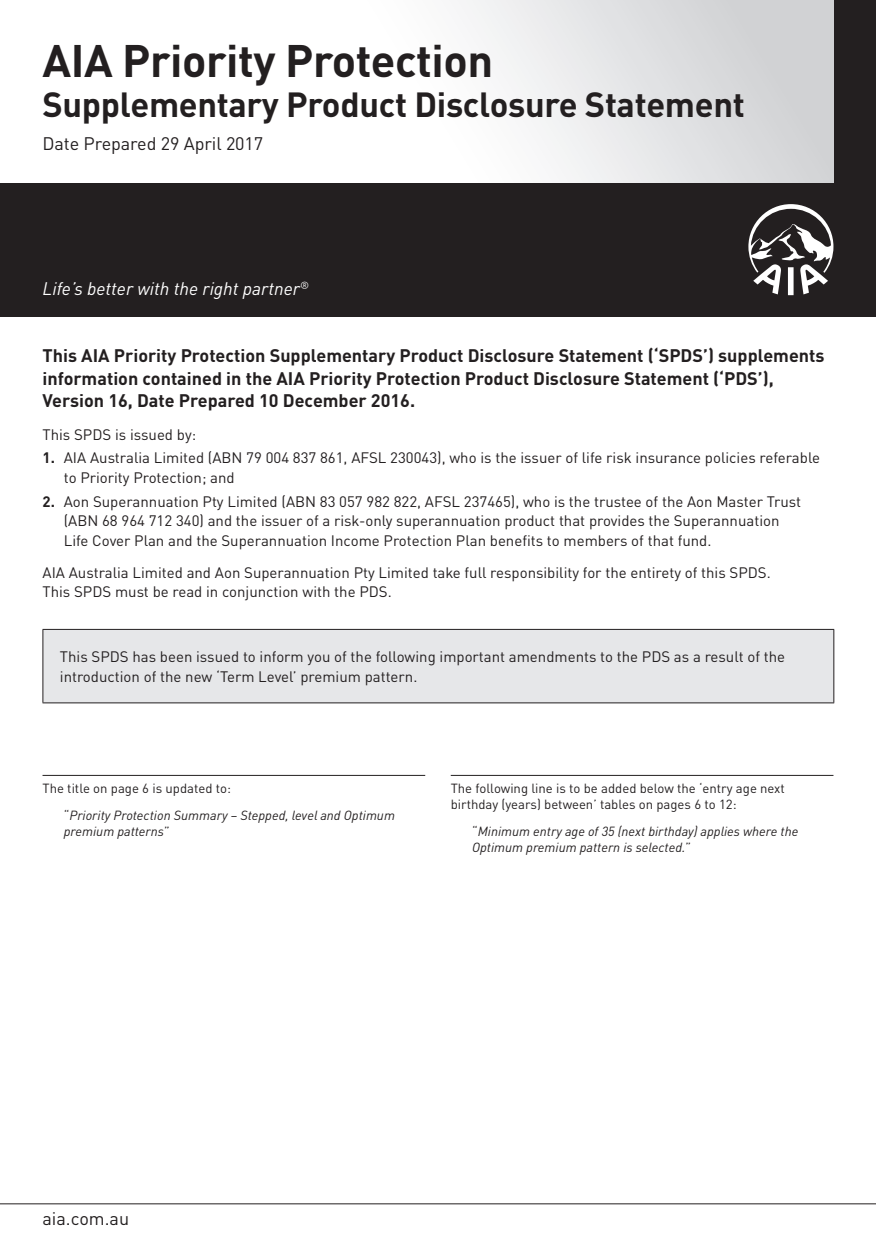
<style>
.page{position:relative;width:876px;height:1246px;background:#fff}
.page>*{position:absolute;margin:0;border:0;box-sizing:border-box;transform-origin:0 0}
.t1{font:700 45px "DINOT";letter-spacing:-.01em;color:#231f20}
.t2{font:700 34.5px "DINOT";letter-spacing:-.01em;color:#231f20}
.t3{font:700 18px/22.5px "DINOT";color:#231f20}
.t4{font:18px "DINOT";letter-spacing:-.005em;color:#231f20}
.t5{font:italic 18px "DINOT";color:#fff}
.t6{font:15px/19.5px "DINOT";color:#231f20}
.t7{font:italic 13.2px/26.7px "DINOT";color:#231f20}
.t8{font:13.2px/16.2px "DINOT";color:#231f20}
.s1{font-weight:700}
.s2{font-style:normal}
</style>
<div class="page">
<div style="left:0;top:0;width:876px;height:317px;background:#231f20"></div>
<svg style="left:748px;top:204px;width:85px;height:91px"></svg>
<div style="left:0;top:0;width:833px;height:183px;background:linear-gradient(to right,#fff,#dadbdd)"></div>
<div style="left:43px;top:629px;width:791px;height:74px;background:#e6e7e9"></div>
<hr style="left:43px;top:629px;width:791px;height:1px;background:#231f20">
<hr style="left:43px;top:630px;width:1px;height:72px;background:#231f20">
<hr style="left:833px;top:630px;width:1px;height:72px;background:#231f20">
<hr style="left:43px;top:702px;width:791px;height:1px;background:#231f20">
<hr style="left:0;top:1203px;width:876px;height:1px;background:#231f20">
<hr style="left:43px;top:775px;width:382px;height:1px;background:#231f20">
<hr style="left:451px;top:775px;width:382px;height:1px;background:#231f20">
<h1 class="t1" style="left:43px;top:31px;width:452px">AIA Priority Protection</h1>
<h2 class="t2" style="left:43px;top:82px;width:704px">Supplementary Product Disclosure Statement</h2>
<p class="t4" style="left:43px;top:133px;width:222px">Date Prepared 29 April 2017</p>
<p class="t5" style="left:43px;top:277px;width:268px">Life’s better with the right partner<sup>®</sup></p>
<p class="t3" style="left:43px;top:344px;width:783px">This AIA Priority Protection Supplementary Product Disclosure Statement (‘SPDS’) supplements information contained in the AIA Priority Protection Product Disclosure Statement (‘PDS’),<br>Version 16, Date Prepared 10 December 2016.</p>
<p class="t6" style="left:43px;top:424px;width:155px">This SPDS is issued by:</p>
<p class="t6" style="left:64px;top:448px;width:758px;text-indent:-21px"><span class="s1">1.</span> AIA Australia Limited (ABN 79 004 837 861, AFSL 230043), who is the issuer of life risk insurance policies referable to Priority Protection; and</p>
<p class="t6" style="left:64px;top:491px;width:739px;text-indent:-21px"><span class="s1">2.</span> Aon Superannuation Pty Limited (ABN 83 057 982 822, AFSL 237465), who is the trustee of the Aon Master Trust (ABN 68 964 712 340) and the issuer of a risk-only superannuation product that provides the Superannuation<br>Life Cover Plan and the Superannuation Income Protection Plan benefits to members of that fund.</p>
<p class="t6" style="left:43px;top:562px;width:730px">AIA Australia Limited and Aon Superannuation Pty Limited take full responsibility for the entirety of this SPDS.<br>This SPDS must be read in conjunction with the PDS.</p>
<p class="t6" style="left:60px;top:647px;width:727px">This SPDS has been issued to inform you of the following important amendments to the PDS as a result of the introduction of the new ‘Term Level’ premium pattern.</p>
<p class="t7" style="left:64px;top:774px;width:333px;text-indent:-21px"><span class="s2">The title on page 6 is updated to:<br>“</span>Priority Protection Summary – Stepped, level and Optimum</p>
<p class="t7" style="left:64px;top:817px;width:107px">premium patterns<span class="s2">”</span></p>
<p class="t8" style="left:451px;top:780px;width:336px">The following line is to be added below the ‘entry age next birthday (years) between’ tables on pages 6 to 12:</p>
<p class="t7" style="left:472px;top:822px;width:328px;line-height:16.2px"><span class="s2">“</span>Minimum entry age of 35 (next birthday) applies where the<br>Optimum premium pattern is selected.<span class="s2">”</span></p>
<p class="t4" style="left:43px;top:1207px;width:88px">aia.com.au</p>
</div>
